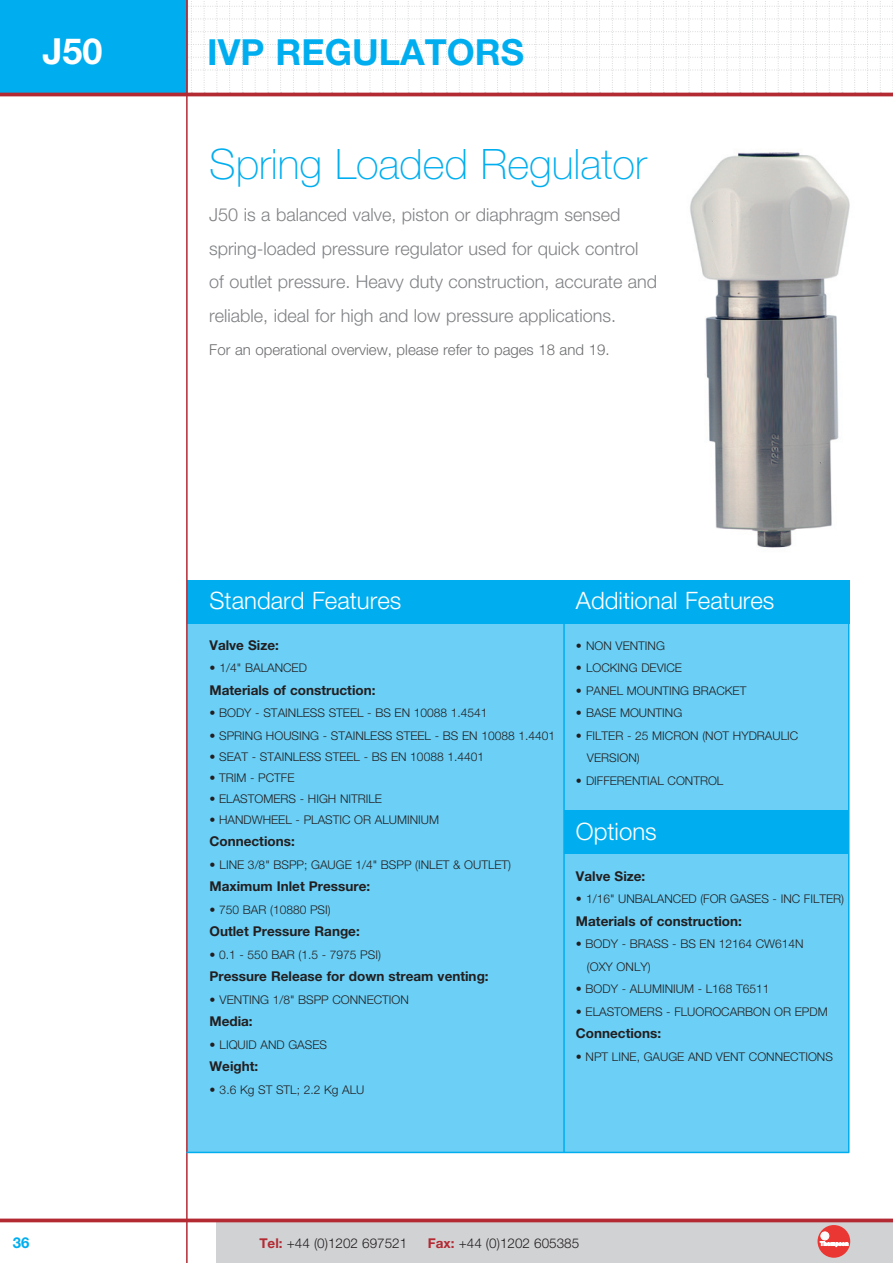
<style>
.page{position:relative;width:893px;height:1263px;background:#fff}
.page>*{position:absolute;margin:0;border:0;box-sizing:border-box;transform-origin:0 0}
.t1{font:100 42px "Helvetica Neue";color:#00aeef}
.t2{font:700 36px "Helvetica Neue";color:#00aeef}
.t3{font:700 36px "Helvetica Neue";color:#fff}
.t4{font:300 24px "Helvetica Neue";color:#fff}
.t5{font:300 18px/33.5px "Helvetica Neue";color:#808285}
.t6{font:300 15px "Helvetica Neue";color:#6c6d70}
.t7{font:700 15px "Helvetica Neue";color:#00aeef}
.t8{font:700 13.5px "Helvetica Neue";color:#231f20}
.t9{font:300 13.5px "Helvetica Neue";color:#231f20}
.t10{font:300 12px/22.5px "Helvetica Neue";color:#231f20}
.s1{font-weight:700}
.s2{font-weight:700;color:#b32a33}
</style>
<div class="page">
<div style="left:187px;top:580px;width:662px;height:572px;background:#6bcff6"></div>
<div style="left:217px;top:1220px;width:676px;height:43px;background:#d1d2d4"></div>
<svg style="left:0;top:1218px;width:893px;height:4px;background:#be4951"></svg>
<svg style="left:188px;top:1px;width:705px;height:92px"></svg>
<div style="left:0;top:0;width:187px;height:94px;background:#00aeef"></div>
<hr style="left:0;top:93px;width:893px;height:3px;background:#b32a33">
<img style="left:690px;top:152px;width:160px;height:396px">
<div style="left:187px;top:580px;width:663px;height:43px;background:#00aeef"></div>
<div style="left:564px;top:811px;width:285px;height:43px;background:#00aeef"></div>
<hr style="left:563px;top:580px;width:2px;height:572px;background:#00aeef">
<hr style="left:186px;top:0;width:2px;height:1263px;background:#b32a33">
<hr style="left:848px;top:622px;width:1px;height:530px;background:#00aeef">
<hr style="left:186px;top:1152px;width:663px;height:1px;background:#00aeef">
<div style="left:817px;top:1225px;width:33px;height:33px;background:#ea3733;border-radius:50%"></div>
<div style="left:821px;top:1232px;width:8px;height:8px;background:#fafbfb;border-radius:50%"></div>
<div style="left:821px;top:1232px;width:8px;height:8px;border:1px solid #fff;border-radius:50%"></div>
<svg style="left:820px;top:1241px;width:28px;height:6px"></svg>
<p class="t3" style="left:43px;top:29px;width:62px">J50</p>
<p class="t7" style="left:13px;top:1233px;width:18px">36</p>
<p class="t2" style="left:207px;top:30px;width:319px">IVP REGULATORS</p>
<p class="t1" style="left:209px;top:140px;width:439px">Spring Loaded Regulator</p>
<p class="t5" style="left:209px;top:198px;width:449px">J50 is a balanced valve, piston or diaphragm sensed spring-loaded pressure regulator used for quick control of outlet pressure. Heavy duty construction, accurate and reliable, ideal for high and low pressure applications.</p>
<p class="t6" style="left:209px;top:340px;width:402px">For an operational overview, please refer to pages 18 and 19.</p>
<p class="t4" style="left:209px;top:586px;width:193px">Standard Features</p>
<p class="t8" style="left:209px;top:636px;width:71px">Valve Size:</p>
<p class="t10" style="left:209px;top:656px;width:99px">• 1/4" BALANCED</p>
<p class="t8" style="left:209px;top:681px;width:167px">Materials of construction:</p>
<p class="t10" style="left:209px;top:701px;width:280px"><span class="s1">•</span> BODY - STAINLESS STEEL - BS EN 10088 1.4541</p>
<p class="t10" style="left:209px;top:724px;width:347px">• SPRING HOUSING - STAINLESS STEEL - BS EN 10088 1.4401</p>
<p class="t10" style="left:209px;top:745px;width:276px">• SEAT - STAINLESS STEEL - BS EN 10088 1.4401</p>
<p class="t10" style="left:209px;top:766px;width:87px">• TRIM - PCTFE</p>
<p class="t10" style="left:209px;top:787px;width:174px">• ELASTOMERS - HIGH NITRILE</p>
<p class="t10" style="left:209px;top:808px;width:231px">• HANDWHEEL - PLASTIC OR ALUMINIUM</p>
<p class="t8" style="left:209px;top:833px;width:87px">Connections:</p>
<p class="t10" style="left:209px;top:853px;width:303px">• LINE 3/8" BSPP; GAUGE 1/4" BSPP (INLET &amp; OUTLET)</p>
<p class="t8" style="left:209px;top:878px;width:162px">Maximum Inlet Pressure:</p>
<p class="t10" style="left:209px;top:898px;width:123px">• 750 BAR (10880 PSI)</p>
<p class="t8" style="left:209px;top:923px;width:152px">Outlet Pressure Range:</p>
<p class="t10" style="left:209px;top:943px;width:173px">• 0.1 - 550 BAR (1.5 - 7975 PSI)</p>
<p class="t8" style="left:209px;top:968px;width:281px">Pressure Release for down stream venting:</p>
<p class="t10" style="left:209px;top:988px;width:201px"><span class="s1">•</span> VENTING 1/8" BSPP CONNECTION</p>
<p class="t8" style="left:209px;top:1013px;width:45px">Media:</p>
<p class="t10" style="left:209px;top:1033px;width:119px"><span class="s1">•</span> LIQUID AND GASES</p>
<p class="t8" style="left:209px;top:1058px;width:50px">Weight:</p>
<p class="t10" style="left:209px;top:1078px;width:156px"><span class="s1">•</span> 3.6 Kg ST STL; 2.2 Kg ALU</p>
<p class="t4" style="left:576px;top:586px;width:200px">Additional Features</p>
<p class="t10" style="left:576px;top:634px;width:90px">• NON VENTING</p>
<p class="t10" style="left:576px;top:656px;width:108px">• LOCKING DEVICE</p>
<p class="t10" style="left:576px;top:679px;width:172px">• PANEL MOUNTING BRACKET</p>
<p class="t10" style="left:576px;top:701px;width:108px">• BASE MOUNTING</p>
<p class="t10" style="left:587px;top:724px;width:213px;text-indent:-11px">• FILTER - 25 MICRON (NOT HYDRAULIC<br>VERSION)</p>
<p class="t10" style="left:576px;top:769px;width:149px">• DIFFERENTIAL CONTROL</p>
<p class="t4" style="left:576px;top:817px;width:82px">Options</p>
<p class="t8" style="left:576px;top:867px;width:71px">Valve Size:</p>
<p class="t10" style="left:576px;top:887px;width:270px">• 1/16" UNBALANCED (FOR GASES - INC FILTER)</p>
<p class="t8" style="left:576px;top:912px;width:167px">Materials of construction:</p>
<p class="t10" style="left:576px;top:932px;width:229px">• BODY - BRASS - BS EN 12164 CW614N</p>
<p class="t10" style="left:587px;top:955px;width:65px">(OXY ONLY)</p>
<p class="t10" style="left:576px;top:977px;width:195px">• BODY - ALUMINIUM - L168 T6511</p>
<p class="t10" style="left:576px;top:1000px;width:253px">• ELASTOMERS - FLUOROCARBON OR EPDM</p>
<p class="t8" style="left:576px;top:1025px;width:87px">Connections:</p>
<p class="t10" style="left:576px;top:1045px;width:259px">• NPT LINE, GAUGE AND VENT CONNECTIONS</p>
<p class="t9" style="left:259px;top:1235px;width:149px"><span class="s2">Tel:</span> +44 (0)1202 697521</p>
<p class="t9" style="left:428px;top:1235px;width:153px"><span class="s2">Fax:</span> +44 (0)1202 605385</p>
</div>
